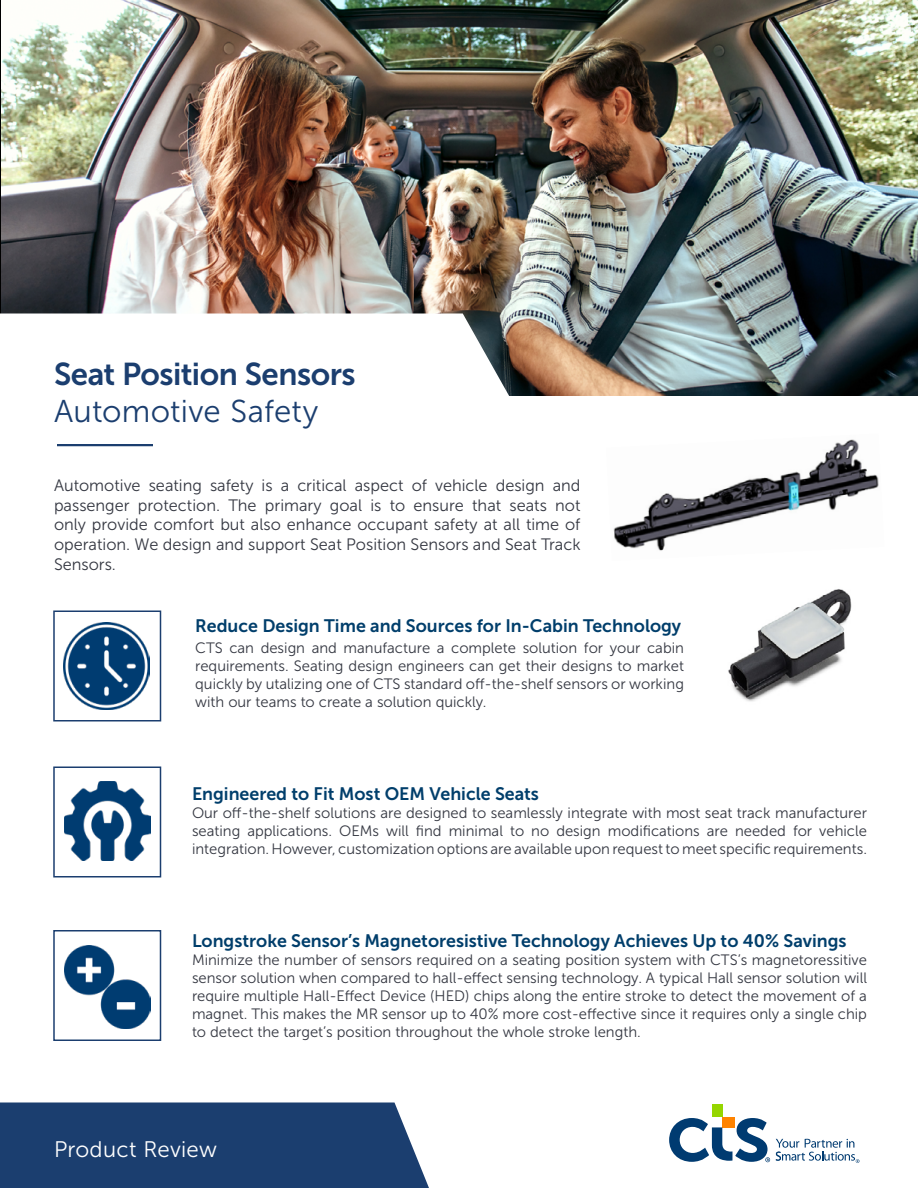
<style>
.page{position:relative;width:918px;height:1188px;background:#fff}
.page>*{position:absolute;margin:0;border:0;box-sizing:border-box;transform-origin:0 0}
.t1{font:31.5px "Museo Sans 700";letter-spacing:-.015em;color:#1b3e6f}
.t2{font:31.5px "Museo Sans 300";letter-spacing:.005em;color:#1b3e6f}
.t3{font:22.5px "Museo Sans 300";letter-spacing:.015em;color:#fff}
.t4{font:18px "Museo Sans 700";color:#003e6b}
.t5{font:16.5px/19.8px "Museo Sans 300";color:#343741;text-align:justify}
.t6{font:15px/18px "Museo Sans 300";color:#343741;text-align:justify}
</style>
<div class="page">
<img style="left:2px;top:0;width:916px;height:395px">
<svg style="left:2px;top:314px;width:508px;height:82px"></svg>
<div style="left:0;top:1103px;width:429px;height:85px;background:#1b3e6f"></div>
<hr style="left:57px;top:444px;width:96px;height:2px;background:#1b3e6f">
<div style="left:712px;top:1105px;width:10px;height:12px;background:#95d600"></div>
<div style="left:722px;top:1117px;width:12px;height:10px;background:#ff8300"></div>
<svg style="left:669px;top:1118px;width:101px;height:44px"></svg>
<svg style="left:776px;top:1139px;width:83px;height:24px"></svg>
<div style="left:53px;top:610px;width:108px;height:112px;border:2px solid #1b3e6f"></div>
<div style="left:53px;top:766px;width:108px;height:112px;border:2px solid #1b3e6f"></div>
<div style="left:53px;top:930px;width:108px;height:111px;border:2px solid #1b3e6f"></div>
<img style="left:63px;top:623px;width:87px;height:86px">
<img style="left:65px;top:782px;width:85px;height:78px">
<img style="left:64px;top:945px;width:87px;height:84px">
<img style="left:613px;top:439px;width:266px;height:112px">
<img style="left:728px;top:589px;width:124px;height:113px">
<h1 class="t1" style="left:54px;top:356px;width:303px">Seat Position Sensors</h1>
<h1 class="t2" style="left:54px;top:394px;width:266px">Automotive Safety</h1>
<p class="t5" style="left:54px;top:475px;width:528px">Automotive seating safety is a critical aspect of vehicle design and passenger protection. The primary goal is to ensure that seats not only provide comfort but also enhance occupant safety at all time of operation. We design and support Seat Position Sensors and Seat Track Sensors.</p>
<p class="t4" style="left:195px;top:616px;width:488px">Reduce Design Time and Sources for In-Cabin Technology</p>
<p class="t6" style="left:195px;top:639px;width:490px">CTS can design and manufacture a complete solution for your cabin requirements. Seating design engineers can get their designs to market quickly by utalizing one of CTS standard off-the-shelf sensors or working with our teams to create a solution quickly.</p>
<p class="t4" style="left:192px;top:783px;width:348px">Engineered to Fit Most OEM Vehicle Seats</p>
<p class="t6" style="left:192px;top:803px;width:677px">Our off-the-shelf solutions are designed to seamlessly integrate with most seat track manufacturer seating applications. OEMs will find minimal to no design modifications are needed for vehicle integration. However, customization options are available upon request to meet specific requirements.</p>
<p class="t4" style="left:192px;top:930px;width:656px">Longstroke Sensor’s Magnetoresistive Technology Achieves Up to 40% Savings</p>
<p class="t6" style="left:192px;top:950px;width:677px">Minimize the number of sensors required on a seating position system with CTS’s magnetoressitive sensor solution when compared to hall-effect sensing technology. A typical Hall sensor solution will require multiple Hall-Effect Device (HED) chips along the entire stroke to detect the movement of a magnet. This makes the MR sensor up to 40% more cost-effective since it requires only a single chip to detect the target’s position throughout the whole stroke length.</p>
<h2 class="t3" style="left:54px;top:1137px;width:164px">Product Review</h2>
</div>
